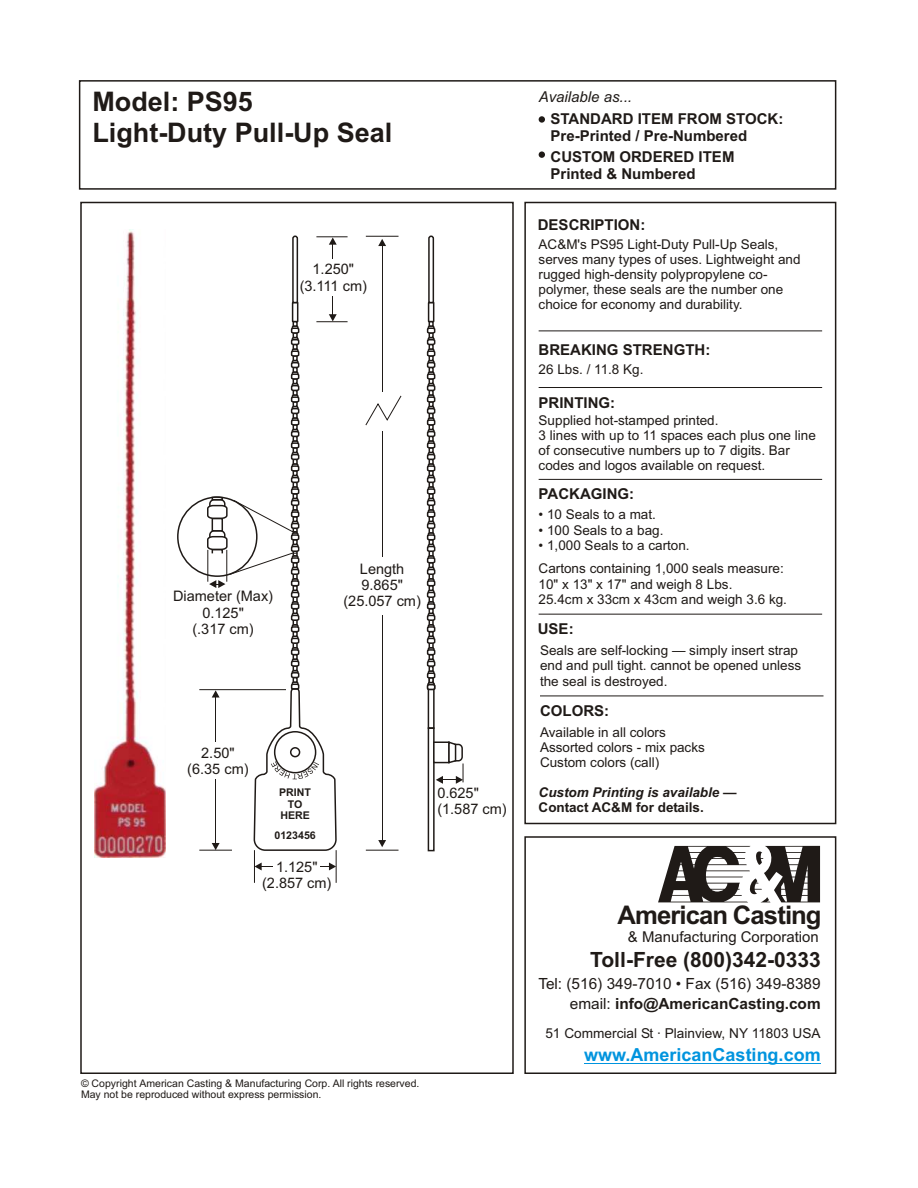
<style>
.page{position:relative;width:918px;height:1188px;background:#fff}
.page>*{position:absolute;margin:0;border:0;box-sizing:border-box;transform-origin:0 0}
.t1{font:700 27px/30.2px "Arial";color:#1f1a17}
.t2{font:700 25.65px "Arial";letter-spacing:-.035em;color:#1f1a17}
.t3{font:700 21px "Arial";color:#1f1a17}
.t4{font:700 18px "Arial";color:#0094de}
.t5{font:15.45px "Arial";color:#1f1a17}
.t6{font:700 15.45px "Arial";color:#1f1a17}
.t7{font:700 15px/16.8px "Arial";color:#1f1a17}
.t8{font:15px "Arial";color:#1f1a17}
.t9{font:italic 15px "Arial";color:#1f1a17}
.t10{font:14.55px/16.2px "Arial";color:#1f1a17;text-align:center}
.t11{font:13.65px "Arial";color:#1f1a17}
.t12{font:13.5px/15.1px "Arial";color:#1f1a17}
.t13{font:italic 700 13.5px "Arial";color:#1f1a17}
.t14{font:700 13.5px "Arial";color:#1f1a17}
.t15{font:700 10.65px/11.9px "Arial";color:#1f1a17;text-align:center}
.t16{font:10.5px/11.7px "Arial";color:#1f1a17}
.s1{font-weight:400}
</style>
<div class="page">
<div style="left:79px;top:80px;width:757px;height:110px;border:2px solid #1f1a17"></div>
<div style="left:524px;top:202px;width:312px;height:622px;border:2px solid #1f1a17"></div>
<div style="left:428px;top:687px;width:7px;height:42px;border:2px solid #1f1a17"></div>
<div style="left:428px;top:727px;width:7px;height:124px;border:2px solid #1f1a17"></div>
<svg style="left:378px;top:840px;width:8px;height:7px"></svg>
<hr style="left:382px;top:245px;width:1px;height:596px;background:#1f1a17">
<svg style="left:378px;top:239px;width:8px;height:7px"></svg>
<div style="left:367px;top:557px;width:30px;height:58px;background:#fff"></div>
<svg style="left:292px;top:302px;width:6px;height:20px"></svg>
<svg style="left:291px;top:236px;width:8px;height:68px"></svg>
<hr style="left:366px;top:236px;width:33px;height:1px;background:#1f1a17">
<hr style="left:366px;top:850px;width:33px;height:1px;background:#1f1a17">
<div style="left:331px;top:392px;width:60px;height:39px;background:#fff"></div>
<svg style="left:365px;top:395px;width:37px;height:31px"></svg>
<hr style="left:254px;top:850px;width:1px;height:33px;background:#1f1a17">
<hr style="left:336px;top:850px;width:1px;height:33px;background:#1f1a17">
<svg style="left:329px;top:863px;width:7px;height:7px"></svg>
<hr style="left:261px;top:866px;width:69px;height:1px;background:#1f1a17">
<svg style="left:255px;top:863px;width:7px;height:7px"></svg>
<div style="left:273px;top:861px;width:47px;height:11px;background:#fff"></div>
<hr style="left:199px;top:850px;width:33px;height:1px;background:#1f1a17">
<hr style="left:199px;top:689px;width:87px;height:1px;background:#1f1a17">
<hr style="left:316px;top:321px;width:32px;height:1px;background:#1f1a17">
<svg style="left:329px;top:237px;width:8px;height:8px"></svg>
<hr style="left:332px;top:244px;width:1px;height:71px;background:#1f1a17">
<hr style="left:316px;top:236px;width:32px;height:1px;background:#1f1a17">
<div style="left:326px;top:259px;width:14px;height:37px;background:#fff"></div>
<svg style="left:206px;top:314px;width:132px;height:538px"></svg>
<svg style="left:428px;top:302px;width:6px;height:20px"></svg>
<svg style="left:427px;top:236px;width:8px;height:68px"></svg>
<svg style="left:426px;top:321px;width:10px;height:370px"></svg>
<svg style="left:433px;top:741px;width:3px;height:22px"></svg>
<svg style="left:436px;top:741px;width:28px;height:43px"></svg>
<div style="left:80px;top:202px;width:434px;height:872px;border:2px solid #1f1a17"></div>
<hr style="left:539px;top:331px;width:283px;height:1px;background:#1f1a17">
<hr style="left:539px;top:387px;width:283px;height:1px;background:#1f1a17">
<hr style="left:539px;top:479px;width:283px;height:1px;background:#1f1a17">
<hr style="left:539px;top:614px;width:283px;height:1px;background:#1f1a17">
<hr style="left:540px;top:696px;width:284px;height:1px;background:#1f1a17">
<div style="left:539px;top:151px;width:6px;height:7px;background:#1f1a17;border-radius:50%"></div>
<div style="left:539px;top:116px;width:6px;height:7px;background:#1f1a17;border-radius:50%"></div>
<img style="left:94px;top:229px;width:72px;height:628px">
<svg style="left:658px;top:846px;width:162px;height:56px"></svg>
<div style="left:524px;top:836px;width:312px;height:238px;border:2px solid #1f1a17"></div>
<hr style="left:584px;top:1063px;width:237px;height:1px;background:#0094de">
<h1 class="t1" style="left:92px;top:89px;width:302px">Model: PS95<br>Light-Duty Pull-Up Seal</h1>
<p class="t10" style="left:300px;top:263px;width:69px">1.250" (3.111 cm)</p>
<p class="t10" style="left:173px;top:590px;width:102px">Diameter (Max)<br>0.125"<br>(.317 cm)</p>
<p class="t10" style="left:343px;top:562px;width:79px">Length<br>9.865" (25.057 cm)</p>
<p class="t10" style="left:187px;top:746px;width:63px">2.50" (6.35 cm)</p>
<p class="t15" style="left:279px;top:787px;width:33px">PRINT<br>TO<br>HERE</p>
<p class="t15" style="left:274px;top:830px;width:43px">0123456</p>
<p class="t10" style="left:262px;top:860px;width:71px">1.125" (2.857 cm)</p>
<p class="t10" style="left:437px;top:786px;width:71px;text-align:left">0.625" (1.587 cm)</p>
<p class="t16" style="left:81px;top:1078px;width:340px">© Copyright American Casting &amp; Manufacturing Corp. All rights reserved.<br>May not be reproduced without express permission.</p>
<p class="t9" style="left:539px;top:91px;width:95px">Available as...</p>
<p class="t7" style="left:551px;top:112px;width:234px">STANDARD ITEM FROM STOCK:<br>Pre-Printed / Pre-Numbered</p>
<p class="t7" style="left:551px;top:150px;width:185px">CUSTOM ORDERED ITEM<br>Printed &amp; Numbered</p>
<p class="t7" style="left:538px;top:217px;width:109px">DESCRIPTION:</p>
<p class="t12" style="left:539px;top:238px;width:263px">AC&amp;M's PS95 Light-Duty Pull-Up Seals, serves many types of uses. Lightweight and rugged high-density polypropylene co&shy;polymer, these seals are the number one choice for economy and durability.</p>
<p class="t7" style="left:539px;top:342px;width:173px">BREAKING STRENGTH:</p>
<p class="t12" style="left:539px;top:362px;width:106px">26 Lbs. / 11.8 Kg.</p>
<p class="t7" style="left:539px;top:395px;width:78px">PRINTING:</p>
<p class="t12" style="left:539px;top:414px;width:279px">Supplied hot-stamped printed.<br>3 lines with up to 11 spaces each plus one line of consecutive numbers up to 7 digits. Bar codes and logos available on request.</p>
<p class="t7" style="left:539px;top:487px;width:97px">PACKAGING:</p>
<p class="t12" style="left:539px;top:508px;width:119px">• 10 Seals to a mat.</p>
<p class="t12" style="left:539px;top:523px;width:126px">• 100 Seals to a bag.</p>
<p class="t12" style="left:539px;top:534px;width:247px;line-height:23.9px">• 1,000 Seals to a carton.<br>Cartons containing 1,000 seals measure:</p>
<p class="t12" style="left:539px;top:577px;width:250px">10" x 13" x 17" and weigh 8 Lbs.<br>25.4cm x 33cm x 43cm and weigh 3.6 kg.</p>
<p class="t7" style="left:538px;top:622px;width:37px">USE:</p>
<p class="t12" style="left:540px;top:644px;width:263px">Seals are self-locking — simply insert strap end and pull tight. cannot be opened unless the seal is destroyed.</p>
<p class="t7" style="left:540px;top:704px;width:71px">COLORS:</p>
<p class="t12" style="left:540px;top:726px;width:166px">Available in all colors<br>Assorted colors - mix packs<br>Custom colors (call)</p>
<p class="t13" style="left:539px;top:787px;width:200px">Custom Printing is available —</p>
<p class="t14" style="left:539px;top:802px;width:167px">Contact AC&amp;M for details.</p>
<h2 class="t2" style="left:618px;top:905px;width:206px">American Casting</h2>
<p class="t8" style="left:628px;top:931px;width:192px">&amp; Manufacturing Corporation</p>
<h3 class="t3" style="left:590px;top:952px;width:232px">Toll-Free (800)342-0333</h3>
<p class="t6" style="left:570px;top:998px;width:252px"><span class="s1">email:</span> info@AmericanCasting.com</p>
<h3 class="t4" style="left:584px;top:1048px;width:238px">www.AmericanCasting.com</h3>
<p class="t5" style="left:538px;top:978px;width:284px">Tel: (516) 349-7010 • Fax (516) 349-8389</p>
<p class="t11" style="left:545px;top:1028px;width:277px">51 Commercial St · Plainview, NY 11803 USA</p>
</div>
